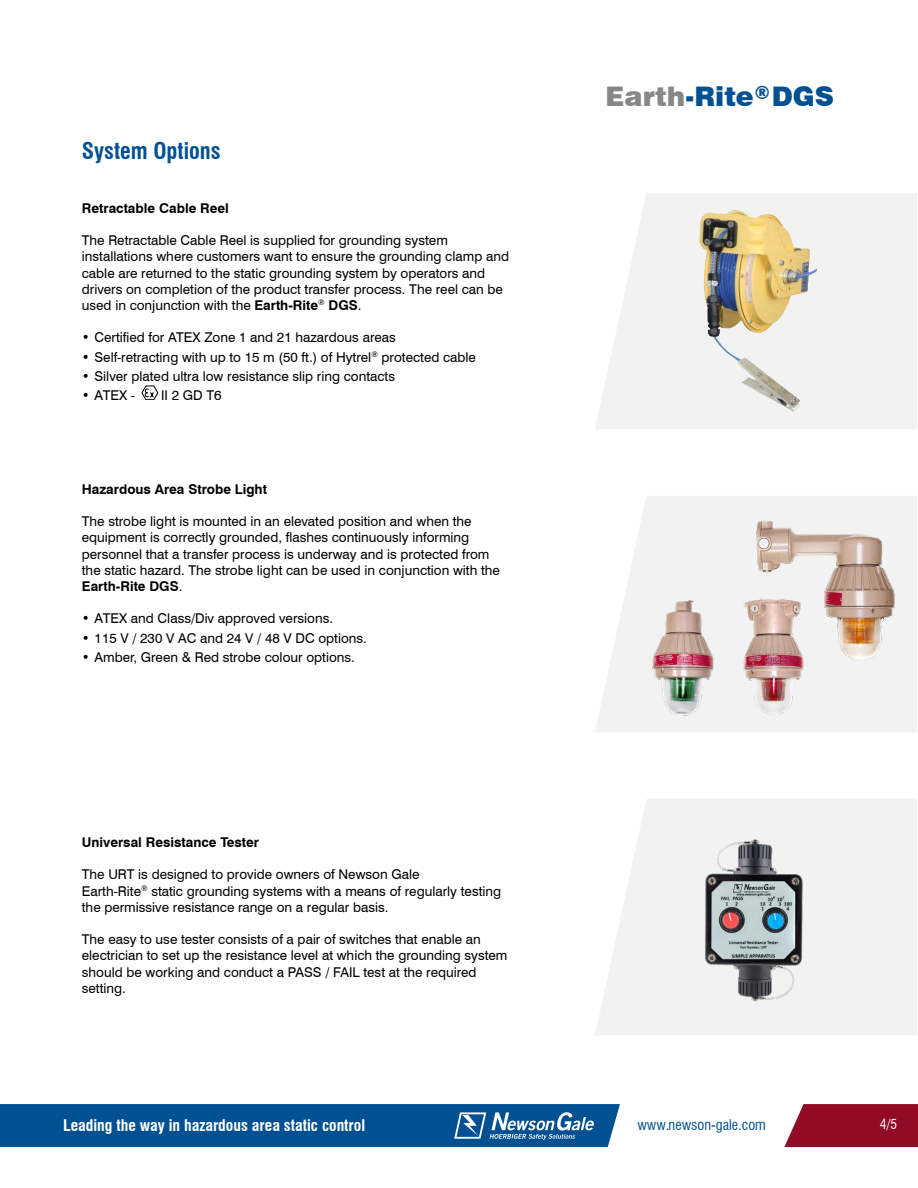
<style>
.page{position:relative;width:918px;height:1188px;background:#fff}
.page>*{position:absolute;margin:0;border:0;box-sizing:border-box;transform-origin:0 0}
.t1{font:900 27px "Swiss 721 BT";color:#005092}
.t2{font:700 condensed 22.5px "Swiss 721 BT";color:#005092}
.t3{font:900 18px "Swiss 721 BT";color:#005092}
.t4{font:700 condensed 15.75px "Swiss 721 BT";color:#fff}
.t5{font:condensed 14.25px "Swiss 721 BT";color:#005092}
.t6{font:13.5px/16.2px "Swiss 721 BT";color:#000}
.t7{font:700 13.5px "Swiss 721 BT";color:#000}
.t8{font:condensed 13.5px "Swiss 721 BT";color:#fff}
.s1{font-weight:700}
.s2{color:#878787}
</style>
<div class="page">
<svg style="left:784px;top:1104px;width:134px;height:43px;background:#991d36"></svg>
<svg style="left:0;top:1104px;width:620px;height:43px;background:#0d5997"></svg>
<svg style="left:595px;top:193px;width:322px;height:236px;fill:#f2f2f2"></svg>
<img style="left:700px;top:211px;width:116px;height:200px">
<svg style="left:595px;top:496px;width:322px;height:236px;fill:#f2f2f2"></svg>
<svg style="left:595px;top:799px;width:322px;height:236px;fill:#f2f2f2"></svg>
<img style="left:672px;top:799px;width:168px;height:236px">
<svg style="left:733px;top:883px;width:42px;height:10px"></svg>
<img style="left:734px;top:884px;width:40px;height:8px">
<img style="left:743px;top:599px;width:62px;height:117px">
<img style="left:651px;top:598px;width:64px;height:118px">
<img style="left:756px;top:519px;width:139px;height:143px">
<svg style="left:141px;top:385px;width:18px;height:15px"></svg>
<h2 class="t2" style="left:82px;top:138px;width:140px">System Options</h2>
<p class="t7" style="left:82px;top:199px;width:149px">Retractable Cable Reel</p>
<p class="t6" style="left:82px;top:232px;width:429px">The Retractable Cable Reel is supplied for grounding system installations where customers want to ensure the grounding clamp and cable are returned to the static grounding system by operators and drivers on completion of the product transfer process. The reel can be used in conjunction with the <span class="s1">Earth-Rite</span><sup>®</sup> <span class="s1">DGS</span>.</p>
<p class="t6" style="left:82px;top:329px;width:316px">• Certified for ATEX Zone 1 and 21 hazardous areas</p>
<p class="t6" style="left:82px;top:348px;width:396px">• Self-retracting with up to 15 m (50 ft.) of Hytrel<sup>®</sup> protected cable</p>
<p class="t6" style="left:82px;top:367px;width:315px">• Silver plated ultra low resistance slip ring contacts</p>
<p class="t6" style="left:82px;top:387px;width:55px">• ATEX -</p>
<p class="t6" style="left:161px;top:387px;width:62px">II 2 GD T6</p>
<p class="t7" style="left:82px;top:480px;width:187px">Hazardous Area Strobe Light</p>
<p class="t6" style="left:82px;top:513px;width:420px">The strobe light is mounted in an elevated position and when the equipment is correctly grounded, flashes continuously informing personnel that a transfer process is underway and is protected from the static hazard. The strobe light can be used in conjunction with the <span class="s1">Earth-Rite DGS</span>.</p>
<p class="t6" style="left:82px;top:610px;width:253px">• ATEX and Class/Div approved versions.</p>
<p class="t6" style="left:82px;top:629px;width:287px">• 115 V / 230 V AC and 24 V / 48 V DC options.</p>
<p class="t6" style="left:82px;top:648px;width:275px">• Amber, Green &amp; Red strobe colour options.</p>
<p class="t7" style="left:82px;top:833px;width:179px">Universal Resistance Tester</p>
<p class="t6" style="left:82px;top:866px;width:421px">The URT is designed to provide owners of Newson Gale<br>Earth-Rite<sup>®</sup> static grounding systems with a means of regularly testing the permissive resistance range on a regular basis.</p>
<p class="t6" style="left:82px;top:931px;width:427px">The easy to use tester consists of a pair of switches that enable an electrician to set up the resistance level at which the grounding system should be working and conduct a PASS / FAIL test at the required setting.</p>
<h3 class="t3" style="left:755px;top:82px;width:16px">®</h3>
<h1 class="t1" style="left:605px;top:80px;width:230px"><span class="s2">Earth</span>-Rite DGS</h1>
<p class="t4" style="left:63px;top:1116px;width:303px">Leading the way in hazardous area static control</p>
<p class="t5" style="left:637px;top:1117px;width:130px">www.newson-gale.com</p>
<p class="t8" style="left:880px;top:1116px;width:19px">4/5</p>
</div>
